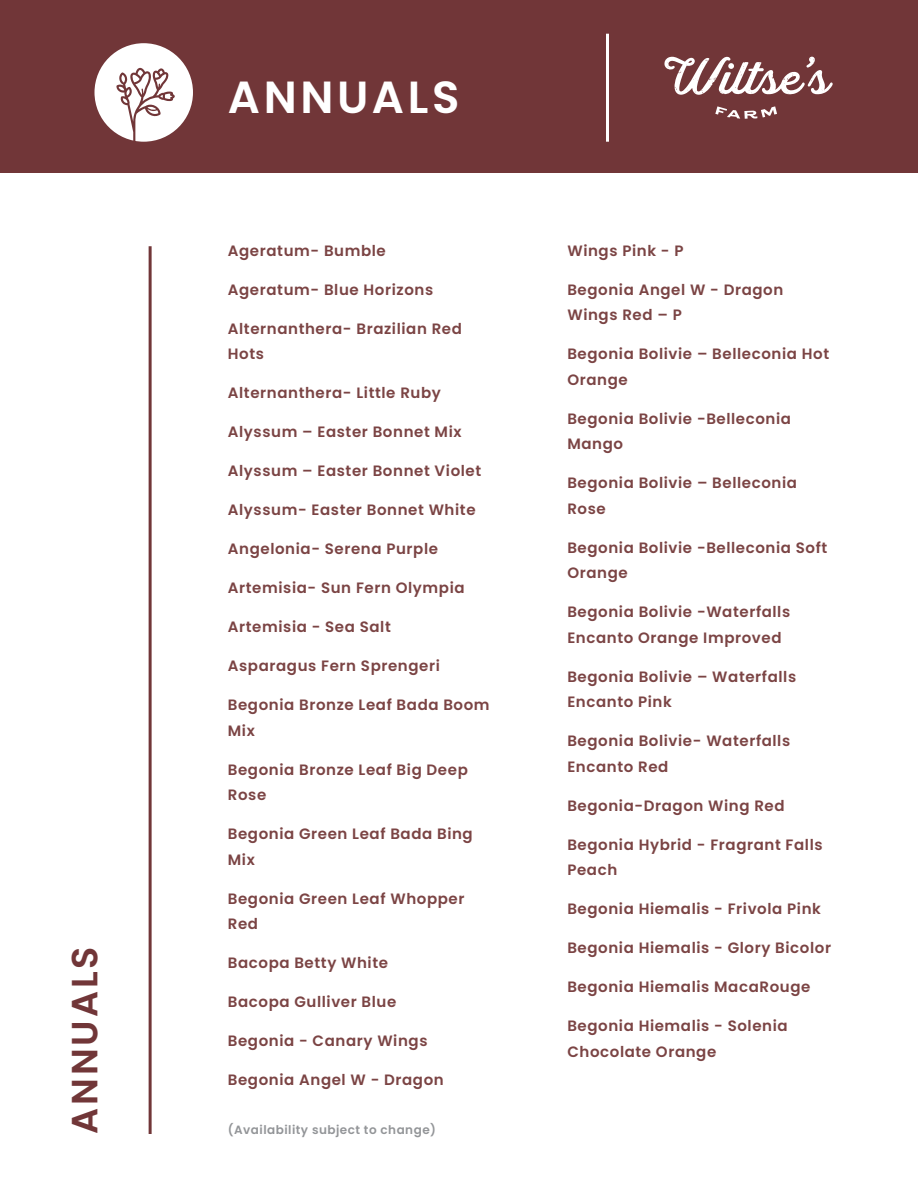
<style>
.page{position:relative;width:918px;height:1188px;background:#fff}
.page>*{position:absolute;margin:0;border:0;box-sizing:border-box;transform-origin:0 0}
.t1{font:600 45px "Poppins";letter-spacing:.08em;color:#fff}
.t2{font:600 36.45px "Poppins";letter-spacing:.08em;color:#713638}
.t3{font:600 15px/25.5px "Poppins";letter-spacing:.04em;color:#7b4444}
.t4{font:600 12px "Poppins";letter-spacing:.04em;color:#939598}
</style>
<div class="page">
<div style="left:0;top:0;width:918px;height:173px;background:#713638"></div>
<div style="left:94px;top:43px;width:99px;height:99px;background:#fff;border-radius:50%"></div>
<hr style="left:149px;top:246px;width:3px;height:888px;background:#713638">
<svg style="left:715px;top:106px;width:62px;height:13px"></svg>
<svg style="left:664px;top:57px;width:169px;height:38px"></svg>
<hr style="left:606px;top:34px;width:3px;height:108px;background:#fff">
<svg style="left:116px;top:68px;width:59px;height:74px"></svg>
<h2 class="t2" style="left:64px;top:1134px;width:189px;rotate:-90deg">ANNUALS</h2>
<h1 class="t1" style="left:228px;top:71px;width:233px">ANNUALS</h1>
<p class="t3" style="left:228px;top:238px;width:160px">Ageratum- Bumble</p>
<p class="t3" style="left:228px;top:277px;width:207px">Ageratum- Blue Horizons</p>
<p class="t3" style="left:228px;top:316px;width:236px">Alternanthera- Brazilian Red<br>Hots</p>
<p class="t3" style="left:228px;top:380px;width:215px">Alternanthera- Little Ruby</p>
<p class="t3" style="left:228px;top:419px;width:235px">Alyssum – Easter Bonnet Mix</p>
<p class="t3" style="left:228px;top:458px;width:255px">Alyssum – Easter Bonnet Violet</p>
<p class="t3" style="left:228px;top:497px;width:249px">Alyssum- Easter Bonnet White</p>
<p class="t3" style="left:228px;top:536px;width:212px">Angelonia- Serena Purple</p>
<p class="t3" style="left:228px;top:575px;width:238px">Artemisia- Sun Fern Olympia</p>
<p class="t3" style="left:228px;top:614px;width:164px">Artemisia - Sea Salt</p>
<p class="t3" style="left:228px;top:653px;width:214px">Asparagus Fern Sprengeri</p>
<p class="t3" style="left:228px;top:692px;width:263px">Begonia Bronze Leaf Bada Boom<br>Mix</p>
<p class="t3" style="left:228px;top:757px;width:241px">Begonia Bronze Leaf Big Deep<br>Rose</p>
<p class="t3" style="left:228px;top:821px;width:246px">Begonia Green Leaf Bada Bing<br>Mix</p>
<p class="t3" style="left:228px;top:886px;width:238px">Begonia Green Leaf Whopper<br>Red</p>
<p class="t3" style="left:228px;top:950px;width:162px">Bacopa Betty White</p>
<p class="t3" style="left:228px;top:989px;width:170px">Bacopa Gulliver Blue</p>
<p class="t3" style="left:228px;top:1028px;width:201px">Begonia - Canary Wings</p>
<p class="t3" style="left:228px;top:1067px;width:217px">Begonia Angel W - Dragon</p>
<p class="t4" style="left:228px;top:1123px;width:210px">(Availability subject to change)</p>
<p class="t3" style="left:567px;top:238px;width:118px">Wings Pink - P</p>
<p class="t3" style="left:567px;top:277px;width:217px">Begonia Angel W - Dragon<br>Wings Red – P</p>
<p class="t3" style="left:567px;top:341px;width:263px">Begonia Bolivie – Belleconia Hot<br>Orange</p>
<p class="t3" style="left:567px;top:406px;width:225px">Begonia Bolivie -Belleconia<br>Mango</p>
<p class="t3" style="left:567px;top:470px;width:231px">Begonia Bolivie – Belleconia<br>Rose</p>
<p class="t3" style="left:567px;top:535px;width:261px">Begonia Bolivie -Belleconia Soft<br>Orange</p>
<p class="t3" style="left:567px;top:599px;width:224px">Begonia Bolivie -Waterfalls<br>Encanto Orange Improved</p>
<p class="t3" style="left:567px;top:664px;width:230px">Begonia Bolivie – Waterfalls<br>Encanto Pink</p>
<p class="t3" style="left:567px;top:728px;width:224px">Begonia Bolivie- Waterfalls<br>Encanto Red</p>
<p class="t3" style="left:567px;top:793px;width:219px">Begonia-Dragon Wing Red</p>
<p class="t3" style="left:567px;top:832px;width:257px">Begonia Hybrid - Fragrant Falls<br>Peach</p>
<p class="t3" style="left:567px;top:896px;width:255px">Begonia Hiemalis - Frivola Pink</p>
<p class="t3" style="left:567px;top:935px;width:265px">Begonia Hiemalis - Glory Bicolor</p>
<p class="t3" style="left:567px;top:974px;width:245px">Begonia Hiemalis MacaRouge</p>
<p class="t3" style="left:567px;top:1013px;width:222px">Begonia Hiemalis - Solenia<br>Chocolate Orange</p>
</div>
